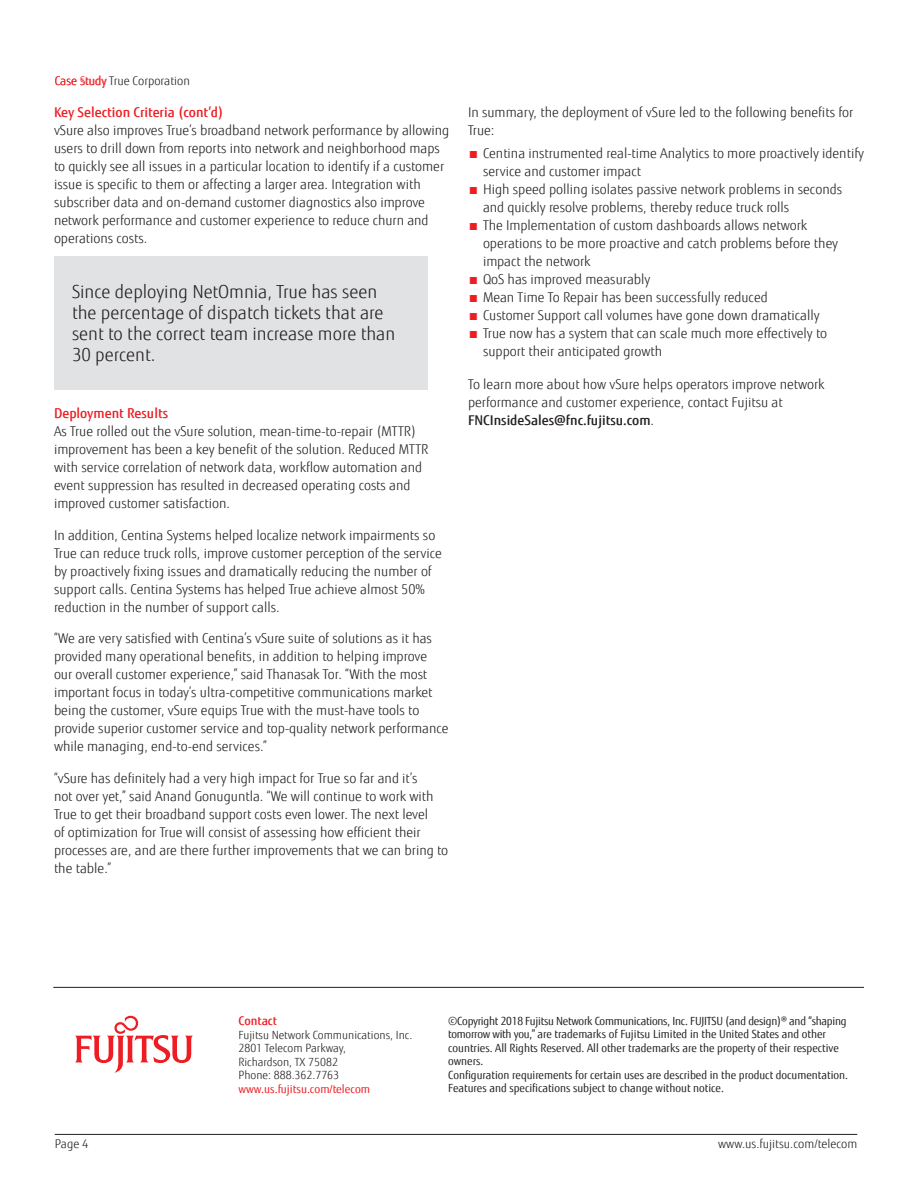
<style>
.page{position:relative;width:918px;height:1188px;background:#fff}
.page>*{position:absolute;margin:0;border:0;box-sizing:border-box;transform-origin:0 0}
.FS_Quotation_gray_li{font:300 18px/21px "Fujitsu Sans";color:#231f20}
.FS_Body_copy_black_l{font:300 13.5px/18px "Fujitsu Sans";color:#231f20}
.Body_Text{font:300 13.5px/18px "Fujitsu Sans";color:#231f20}
.FS_Subheadline_red_m{font:500 13.5px "Fujitsu Sans";color:#ee1d23}
.FS_Body_copy_black_l-2{font:300 12px "Fujitsu Sans";color:#231f20}
.FS_Subheadline_red_m-2{font:500 12px "Fujitsu Sans";color:#ee1d23}
.t1{font:300 12px "Fujitsu Sans";color:#ee1d23}
.Legal{font:11.25px/13.5px "Fujitsu Sans";color:#231f20}
.FS_Body_copy_black_l-3{font:300 11.25px/13.5px "Fujitsu Sans";color:#231f20}
.FS_Body_copy_black_l-4{font:11.25px "Fujitsu Sans";color:#ee1d23}
.s1{color:#ee1d23}
.s2{font-weight:500}
</style>
<div class="page">
<hr style="left:55px;top:1134px;width:802px;height:1px;background:#231f20">
<svg style="left:75px;top:1016px;width:118px;height:57px"></svg>
<hr style="left:53px;top:987px;width:811px;height:1px;background:#231f20">
<div style="left:54px;top:256px;width:374px;height:134px;background:#e1e2e4"></div>
<p class="FS_Body_copy_black_l-2" style="left:55px;top:73px;width:137px"><span class="s1">Case Study</span> True Corporation</p>
<p class="t1" style="left:80px;top:73px;width:6px">s</p>
<p class="FS_Subheadline_red_m" style="left:54px;top:103px;width:171px">Key Selection Criteria (cont’d)</p>
<p class="FS_Body_copy_black_l" style="left:54px;top:121px;width:397px">vSure also improves True’s broadband network performance by allowing users to drill down from reports into network and neighborhood maps to quickly see all issues in a particular location to identify if a customer issue is specific to them or affecting a larger area. Integration with subscriber data and on-demand customer diagnostics also improve network performance and customer experience to reduce churn and operations costs.</p>
<p class="FS_Quotation_gray_li" style="left:72px;top:281px;width:325px">Since deploying NetOmnia, True has seen the percentage of dispatch tickets that are sent to the correct team increase more than 30 percent.</p>
<p class="FS_Subheadline_red_m" style="left:54px;top:405px;width:116px">Deployment Results</p>
<p class="FS_Body_copy_black_l" style="left:54px;top:422px;width:376px">As True rolled out the vSure solution, mean-time-to-repair (MTTR) improvement has been a key benefit of the solution. Reduced MTTR with service correlation of network data, workflow automation and event suppression has resulted in decreased operating costs and improved customer satisfaction.</p>
<p class="FS_Body_copy_black_l" style="left:54px;top:526px;width:389px">In addition, Centina Systems helped localize network impairments so True can reduce truck rolls, improve customer perception of the service by proactively fixing issues and dramatically reducing the number of support calls. Centina Systems has helped True achieve almost 50% reduction in the number of support calls.</p>
<p class="FS_Body_copy_black_l" style="left:54px;top:629px;width:396px">“We are very satisfied with Centina’s vSure suite of solutions as it has provided many operational benefits, in addition to helping improve our overall customer experience,” said Thanasak Tor. “With the most important focus in today’s ultra-competitive communications market being the customer, vSure equips True with the must-have tools to provide superior customer service and top-quality network performance while managing, end-to-end services.”</p>
<p class="FS_Body_copy_black_l" style="left:54px;top:769px;width:396px">“vSure has definitely had a very high impact for True so far and it’s<br>not over yet,” said Anand Gonuguntla. “We will continue to work with True to get their broadband support costs even lower. The next level<br>of optimization for True will consist of assessing how efficient their processes are, and are there further improvements that we can bring to the table.”</p>
<p class="FS_Body_copy_black_l" style="left:468px;top:103px;width:387px">In summary, the deployment of vSure led to the following benefits for<br>True:</p>
<p class="FS_Body_copy_black_l" style="left:483px;top:144px;width:383px;text-indent:-15px"><span class="s1">■</span> Centina instrumented real-time Analytics to more proactively identify service and customer impact</p>
<p class="FS_Body_copy_black_l" style="left:483px;top:180px;width:361px;text-indent:-15px"><span class="s1">■</span> High speed polling isolates passive network problems in seconds and quickly resolve problems, thereby reduce truck rolls</p>
<p class="FS_Body_copy_black_l" style="left:483px;top:216px;width:357px;text-indent:-15px"><span class="s1">■</span> The Implementation of custom dashboards allows network operations to be more proactive and catch problems before they impact the network</p>
<p class="FS_Body_copy_black_l" style="left:468px;top:270px;width:184px"><span class="s1">■</span> QoS has improved measurably</p>
<p class="FS_Body_copy_black_l" style="left:468px;top:288px;width:301px"><span class="s1">■</span> Mean Time To Repair has been successfully reduced</p>
<p class="FS_Body_copy_black_l" style="left:468px;top:306px;width:353px"><span class="s1">■</span> Customer Support call volumes have gone down dramatically</p>
<p class="FS_Body_copy_black_l" style="left:483px;top:324px;width:346px;text-indent:-15px"><span class="s1">■</span> True now has a system that can scale much more effectively to support their anticipated growth</p>
<p class="Body_Text" style="left:468px;top:375px;width:358px">To learn more about how vSure helps operators improve network performance and customer experience, contact Fujitsu at<br><span class="s2">FNCInsideSales@fnc.fujitsu.com</span>.</p>
<p class="FS_Subheadline_red_m-2" style="left:238px;top:1013px;width:40px">Contact</p>
<p class="FS_Body_copy_black_l-3" style="left:238px;top:1028px;width:175px">Fujitsu Network Communications, Inc.</p>
<p class="FS_Body_copy_black_l-3" style="left:238px;top:1041px;width:109px">2801 Telecom Parkway,<br>Richardson, TX 75082</p>
<p class="FS_Body_copy_black_l-3" style="left:238px;top:1068px;width:102px">Phone: 888.362.7763</p>
<p class="FS_Body_copy_black_l-4" style="left:238px;top:1082px;width:133px">www.us.fujitsu.com/telecom</p>
<p class="Legal" style="left:448px;top:1014px;width:400px">©Copyright 2018 Fujitsu Network Communications, Inc. FUJITSU (and design)® and “shaping tomorrow with you,” are trademarks of Fujitsu Limited in the United States and other countries. All Rights Reserved. All other trademarks are the property of their respective owners.</p>
<p class="Legal" style="left:448px;top:1068px;width:401px">Configuration requirements for certain uses are described in the product documentation.<br>Features and specifications subject to change without notice.</p>
<p class="FS_Body_copy_black_l-2" style="left:55px;top:1137px;width:35px">Page 4</p>
<p class="FS_Body_copy_black_l-2" style="left:718px;top:1137px;width:141px">www.us.fujitsu.com/telecom</p>
</div>
